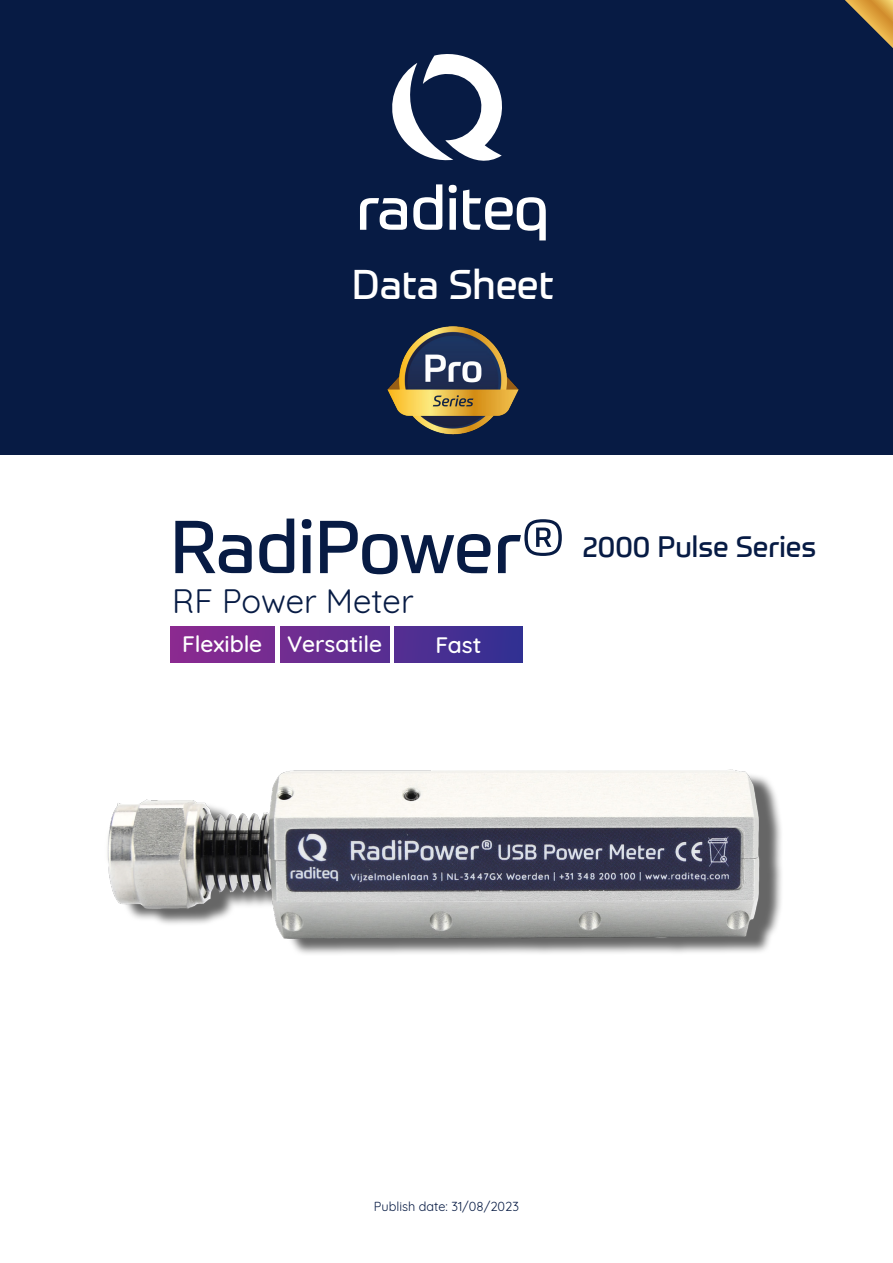
<style>
.page{position:relative;width:893px;height:1263px;background:#fff}
.page>*{position:absolute;margin:0;border:0;box-sizing:border-box;transform-origin:0 0}
.Voorblad__Titel{font:73.5px "Prometo";letter-spacing:-.01em;color:#071b44}
.t1{font:40.5px "Prometo";color:#fff}
.Binnen__Subtitel{font:33px "Quicksand";color:#071b44}
.Voorblad__Titel-2{font:28.8px "Prometo";color:#071b44}
.Voorblad__in_Gradient{font:500 22.8px "Quicksand";color:#fff}
.t2{font:12.75px "Quicksand";color:#071b44}
.s1{font-weight:300}
</style>
<div class="page">
<div style="left:0;top:0;width:893px;height:455px;background:#071b44"></div>
<svg style="left:392px;top:54px;width:110px;height:107px"></svg>
<svg style="left:360px;top:198px;width:47px;height:32px"></svg>
<svg style="left:413px;top:184px;width:29px;height:46px"></svg>
<svg style="left:449px;top:185px;width:8px;height:45px"></svg>
<svg style="left:463px;top:190px;width:83px;height:50px"></svg>
<img style="left:387px;top:326px;width:132px;height:109px">
<svg style="left:845px;top:0;width:48px;height:48px"></svg>
<img style="left:107px;top:769px;width:675px;height:185px">
<div style="left:170px;top:626px;width:104px;height:36px;background:#802a91"></div>
<div style="left:280px;top:626px;width:110px;height:36px;background:linear-gradient(to right,#732d91,#582e92)"></div>
<div style="left:395px;top:626px;width:127px;height:36px;background:linear-gradient(to right,#562f92,#303092)"></div>
<h2 class="t1" style="left:352px;top:260px;width:203px">Data Sheet</h2>
<p class="Voorblad__Titel" style="left:170px;top:502px;width:396px">RadiPower<span class="s1">®</span></p>
<p class="Binnen__Subtitel" style="left:172px;top:575px;width:243px">RF Power Meter</p>
<p class="Voorblad__in_Gradient" style="left:182px;top:626px;width:82px">Flexible</p>
<p class="Voorblad__in_Gradient" style="left:287px;top:626px;width:96px">Versatile</p>
<p class="Voorblad__in_Gradient" style="left:436px;top:626px;width:47px">Fast</p>
<p class="Voorblad__Titel-2" style="left:583px;top:529px;width:235px">2000 Pulse Series</p>
<p class="t2" style="left:374px;top:1196px;width:147px">Publish date: 31/08/2023</p>
</div>
